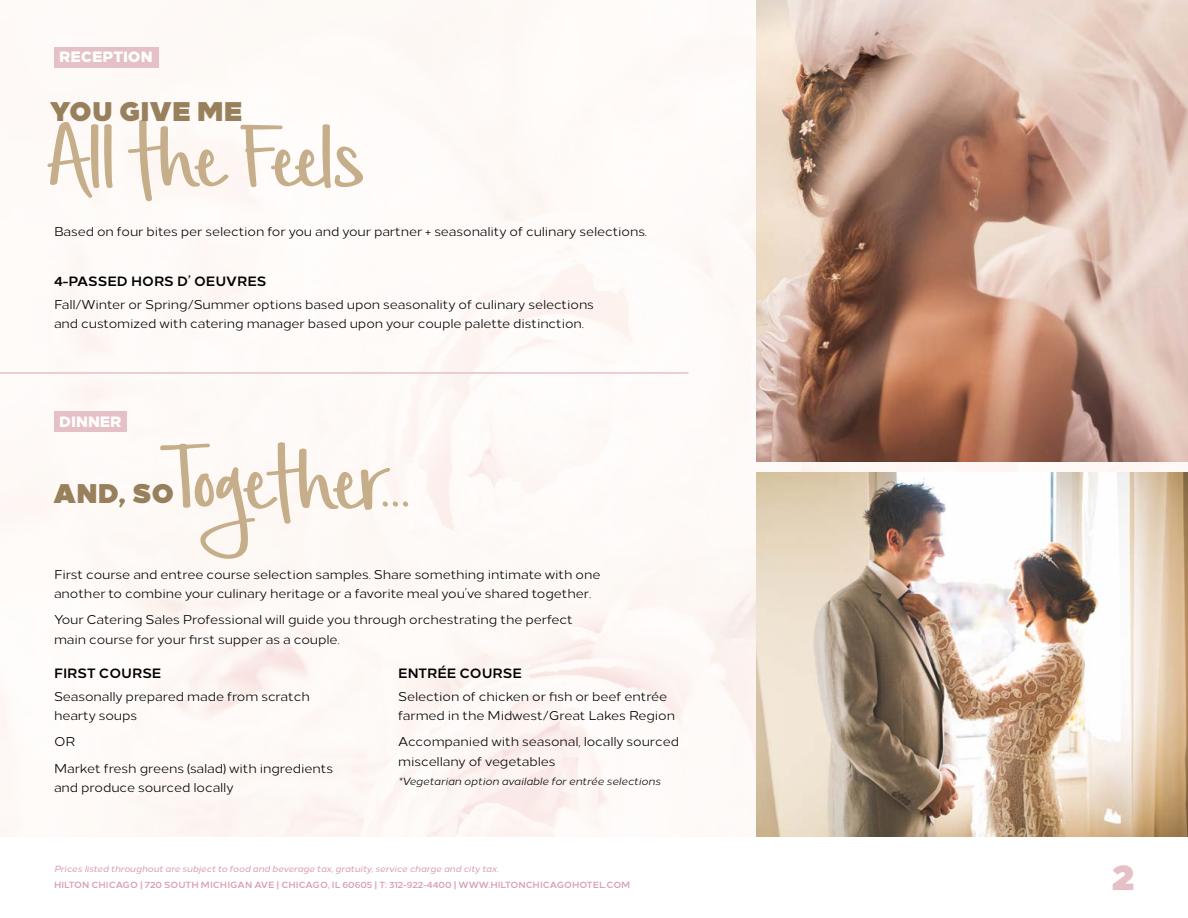
<style>
.page{position:relative;width:1188px;height:918px;background:#fff}
.page>*{position:absolute;margin:0;border:0;box-sizing:border-box;transform-origin:0 0}
.t1{font:129.9px "Simple Joys";letter-spacing:-.08em;color:#c5ae89}
.t2{font:900 36px "Loew";color:#e5c1c7}
.t3{font:900 27px "Loew";color:#98805c}
.t4{font:800 15px "Loew";color:#fff}
.t5{font:700 13.5px "Loew";color:#000}
.t6{font:12.75px/19.5px "Loew";letter-spacing:-.01em;color:#000}
.t7{font:italic 10.5px "Loew";letter-spacing:-.01em;color:#000}
.t8{font:700 9px "Loew";color:#d9a2b3}
.t9{font:italic 500 9px "Loew";letter-spacing:-.01em;color:#d9a2b3}
</style>
<div class="page">
<img style="left:0;top:8px;width:1188px;height:829px">
<hr style="left:0;top:372px;width:689px;height:2px;background:#e5c1c7">
<div style="left:54px;top:47px;width:104px;height:21px;background:#e5c1c7"></div>
<div style="left:54px;top:411px;width:73px;height:21px;background:#e5c1c7"></div>
<img style="left:756px;top:0;width:432px;height:461px">
<img style="left:756px;top:472px;width:432px;height:365px">
<p class="t4" style="left:59px;top:44px;width:95px">RECEPTION</p>
<h3 class="t3" style="left:50px;top:88px;width:194px">YOU GIVE ME</h3>
<h1 class="t1" style="left:46px;top:102px;width:323px">All the Feels</h1>
<p class="t6" style="left:54px;top:221px;width:595px">Based on four bites per selection for you and your partner + seasonality of culinary selections.</p>
<p class="t5" style="left:54px;top:270px;width:214px">4-PASSED HORS D’ OEUVRES</p>
<p class="t6" style="left:54px;top:293px;width:542px">Fall/Winter or Spring/Summer options based upon seasonality of culinary selections and customized with catering manager based upon your couple palette distinction.</p>
<p class="t4" style="left:59px;top:409px;width:64px">DINNER</p>
<h1 class="t1" style="left:159px;top:424px;width:254px">Together...</h1>
<h3 class="t3" style="left:53px;top:470px;width:122px">AND, SO</h3>
<p class="t6" style="left:54px;top:563px;width:548px">First course and entree course selection samples. Share something intimate with one another to combine your culinary heritage or a favorite meal you’ve shared together.</p>
<p class="t6" style="left:54px;top:609px;width:520px">Your Catering Sales Professional will guide you through orchestrating the perfect main course for your first supper as a couple.</p>
<p class="t5" style="left:54px;top:662px;width:109px">FIRST COURSE</p>
<p class="t6" style="left:54px;top:685px;width:257px">Seasonally prepared made from scratch hearty soups</p>
<p class="t6" style="left:54px;top:728px;width:281px;line-height:26.2px">OR<br>Market fresh greens (salad) with ingredients</p>
<p class="t6" style="left:54px;top:777px;width:181px">and produce sourced locally</p>
<p class="t5" style="left:398px;top:662px;width:125px">ENTRÉE COURSE</p>
<p class="t6" style="left:398px;top:685px;width:278px">Selection of chicken or fish or beef entrée farmed in the Midwest/Great Lakes Region</p>
<p class="t6" style="left:398px;top:731px;width:282px">Accompanied with seasonal, locally sourced miscellany of vegetables</p>
<p class="t7" style="left:398px;top:773px;width:264px">*Vegetarian option available for entrée selections</p>
<p class="t9" style="left:54px;top:861px;width:446px">Prices listed throughout are subject to food and beverage tax, gratuity, service charge and city tax.</p>
<p class="t8" style="left:54px;top:878px;width:578px">HILTON CHICAGO | 720 SOUTH MICHIGAN AVE | CHICAGO, IL 60605 | T: 312-922-4400 | WWW.HILTONCHICAGOHOTEL.COM</p>
<h2 class="t2" style="left:1112px;top:846px;width:23px">2</h2>
</div>
